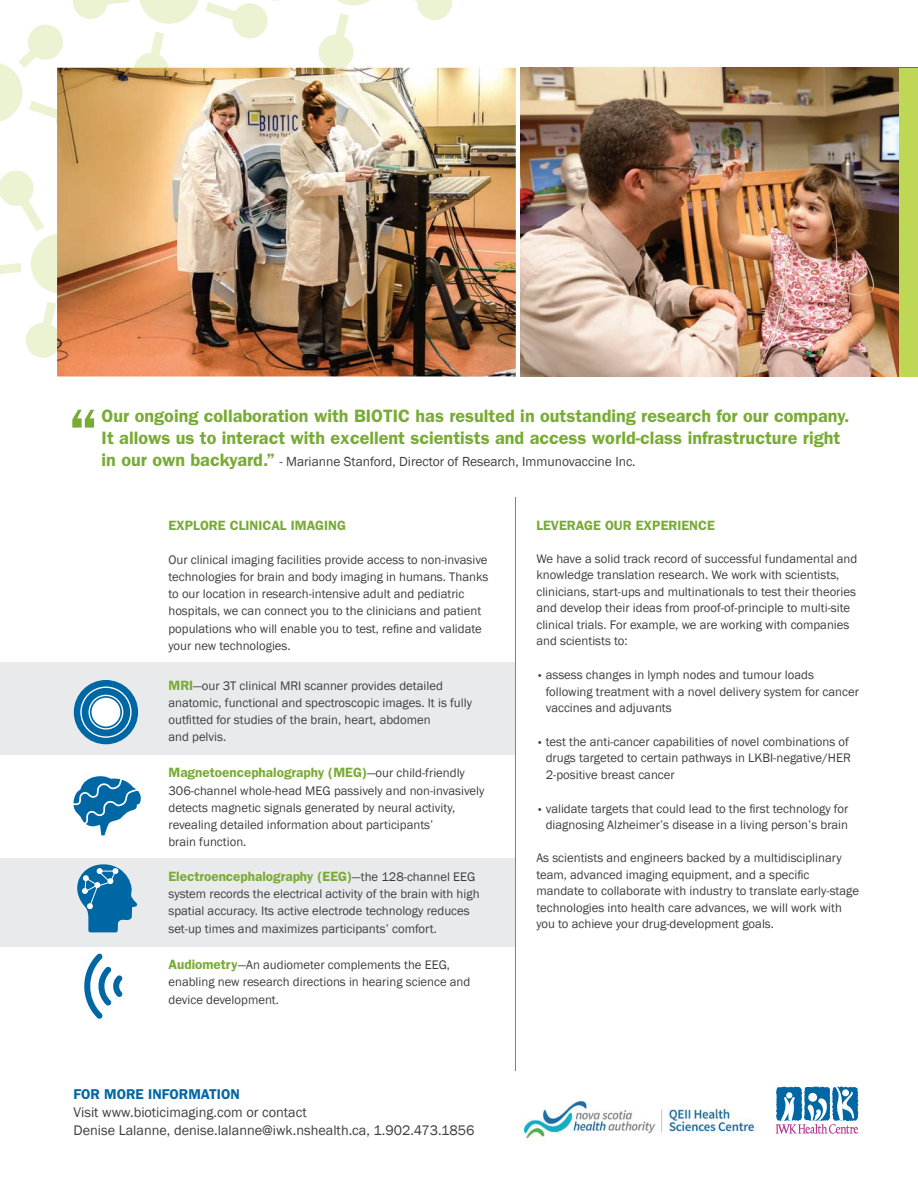
<style>
.page{position:relative;width:918px;height:1188px;background:#fff}
.page>*{position:absolute;margin:0;border:0;box-sizing:border-box;transform-origin:0 0}
.t1{font:600 63.75px "ITC Franklin Gothic Std";color:#78ab35}
.t2{font:600 18px/21.8px "ITC Franklin Gothic Std";color:#78ab35}
.t3{font:14.25px/18px "Franklin Gothic";color:#3e3e3f}
.t4{font:600 14.25px "ITC Franklin Gothic Std";color:#0067a5}
.t5{font:600 13.5px "ITC Franklin Gothic Std";color:#78ab35}
.t6{font:13.5px "Franklin Gothic";color:#3e3e3f}
.t7{font:12.75px/16.5px "Franklin Gothic";color:#3e3e3f}
.s1{font-family:"ITC Franklin Gothic Std";font-weight:600;font-size:18px;color:#78ab35}
.s2{font-family:"ITC Franklin Gothic Std";font-weight:600;font-size:13.5px;color:#78ab35}
.s3{font-family:"Franklin Gothic";font-weight:400;font-size:12.75px;color:#3e3e3f}
.s4{font-size:10.2px}
</style>
<div class="page">
<svg style="left:26px;top:301px;width:31px;height:57px"></svg>
<svg style="left:0;top:171px;width:57px;height:122px"></svg>
<svg style="left:0;top:25px;width:63px;height:100px"></svg>
<svg style="left:73px;top:0;width:57px;height:19px"></svg>
<svg style="left:134px;top:32px;width:35px;height:36px"></svg>
<svg style="left:139px;top:0;width:59px;height:24px"></svg>
<div style="left:0;top:662px;width:515px;height:93px;background:#e9eaeb"></div>
<div style="left:0;top:858px;width:515px;height:89px;background:#e9eaeb"></div>
<img style="left:57px;top:68px;width:459px;height:308px">
<img style="left:520px;top:68px;width:379px;height:308px">
<div style="left:899px;top:68px;width:19px;height:308px;background:#bed856"></div>
<hr style="left:515px;top:497px;width:1px;height:574px;background:#808285">
<svg style="left:74px;top:776px;width:67px;height:59px"></svg>
<svg style="left:74px;top:680px;width:64px;height:64px;background:#1b77ae"></svg>
<div style="left:92px;top:698px;width:28px;height:29px;background:#fff;border-radius:50%"></div>
<div style="left:80px;top:687px;width:52px;height:51px;border:1px solid #fff;border-radius:50%"></div>
<div style="left:89px;top:695px;width:34px;height:35px;border:1px solid #fff;border-radius:50%"></div>
<svg style="left:84px;top:954px;width:39px;height:65px"></svg>
<svg style="left:776px;top:1087px;width:82px;height:47px"></svg>
<img style="left:523px;top:1101px;width:232px;height:38px">
<svg style="left:77px;top:864px;width:61px;height:68px"></svg>
<svg style="left:205px;top:0;width:74px;height:38px"></svg>
<svg style="left:318px;top:13px;width:36px;height:57px"></svg>
<svg style="left:414px;top:0;width:38px;height:20px"></svg>
<svg style="left:337px;top:0;width:34px;height:5px"></svg>
<h1 class="t1" style="left:68px;top:394px;width:32px">“</h1>
<h2 class="t2" style="left:102px;top:405px;width:749px">Our ongoing collaboration with BIOTIC has resulted in outstanding research for our company.<br>It allows us to interact with excellent scientists and access world-class infrastructure right</h2>
<p class="t6" style="left:102px;top:453px;width:536px"><span class="s1">in our own backyard.”</span> - Marianne Stanford, Director of Research, Immunovaccine Inc.</p>
<p class="t5" style="left:168px;top:517px;width:179px">EXPLORE CLINICAL IMAGING</p>
<p class="t7" style="left:168px;top:551px;width:321px;line-height:17.2px">Our clinical imaging facilities provide access to non-invasive technologies for brain and body imaging in humans. Thanks to our location in research-intensive adult and pediatric hospitals, we can connect you to the clinicians and patient populations who will enable you to test, refine and validate your new technologies.</p>
<p class="t7" style="left:168px;top:677px;width:305px;line-height:17.2px"><span class="s2">MRI</span>—our 3T clinical MRI scanner provides detailed anatomic, functional and spectroscopic images. It is fully outfitted for studies of the brain, heart, abdomen<br>and pelvis.</p>
<p class="t5" style="left:168px;top:765px;width:298px">Magnetoencephalography (MEG)<span class="s3">—our child-friendly</span></p>
<p class="t7" style="left:168px;top:782px;width:317px;line-height:17.2px">306-channel whole-head MEG passively and non-invasively detects magnetic signals generated by neural activity, revealing detailed information about participants’<br>brain function.</p>
<p class="t5" style="left:168px;top:868px;width:308px">Electroencephalography (EEG)<span class="s3">—the 128-channel EEG</span></p>
<p class="t7" style="left:168px;top:885px;width:313px;line-height:17.2px">system records the electrical activity of the brain with high spatial accuracy. Its active electrode technology reduces set-up times and maximizes participants’ comfort.</p>
<p class="t7" style="left:168px;top:956px;width:303px;line-height:17.7px"><span class="s2">Audiometry</span>—An audiometer complements the EEG, enabling new research directions in hearing science and device development.</p>
<p class="t5" style="left:536px;top:517px;width:180px">LEVERAGE OUR EXPERIENCE</p>
<p class="t7" style="left:536px;top:551px;width:323px">We have a solid track record of successful fundamental and knowledge translation research. We work with scientists, clinicians, start-ups and multinationals to test their theories and develop their ideas from proof-of-principle to multi-site clinical trials. For example, we are working with companies and scientists to:</p>
<p class="t7" style="left:546px;top:667px;width:315px;text-indent:-9px"><span class="s4">•</span> assess changes in lymph nodes and tumour loads following treatment with a novel delivery system for cancer vaccines and adjuvants</p>
<p class="t7" style="left:546px;top:734px;width:307px;text-indent:-9px"><span class="s4">•</span> test the anti-cancer capabilities of novel combinations of drugs targeted to certain pathways in LKBI-negative/HER<br>2-positive breast cancer</p>
<p class="t7" style="left:536px;top:800px;width:313px;text-align:right"><span class="s4">•</span> validate targets that could lead to the first technology for diagnosing Alzheimer’s disease in a living person’s brain</p>
<p class="t7" style="left:536px;top:850px;width:324px">As scientists and engineers backed by a multidisciplinary team, advanced imaging equipment, and a specific mandate to collaborate with industry to translate early-stage technologies into health care advances, we will work with you to achieve your drug-development goals.</p>
<p class="t4" style="left:74px;top:1086px;width:168px">FOR MORE INFORMATION</p>
<p class="t3" style="left:74px;top:1103px;width:402px">Visit www.bioticimaging.com or contact<br>Denise Lalanne, denise.lalanne@iwk.nshealth.ca, 1.902.473.1856</p>
</div>
